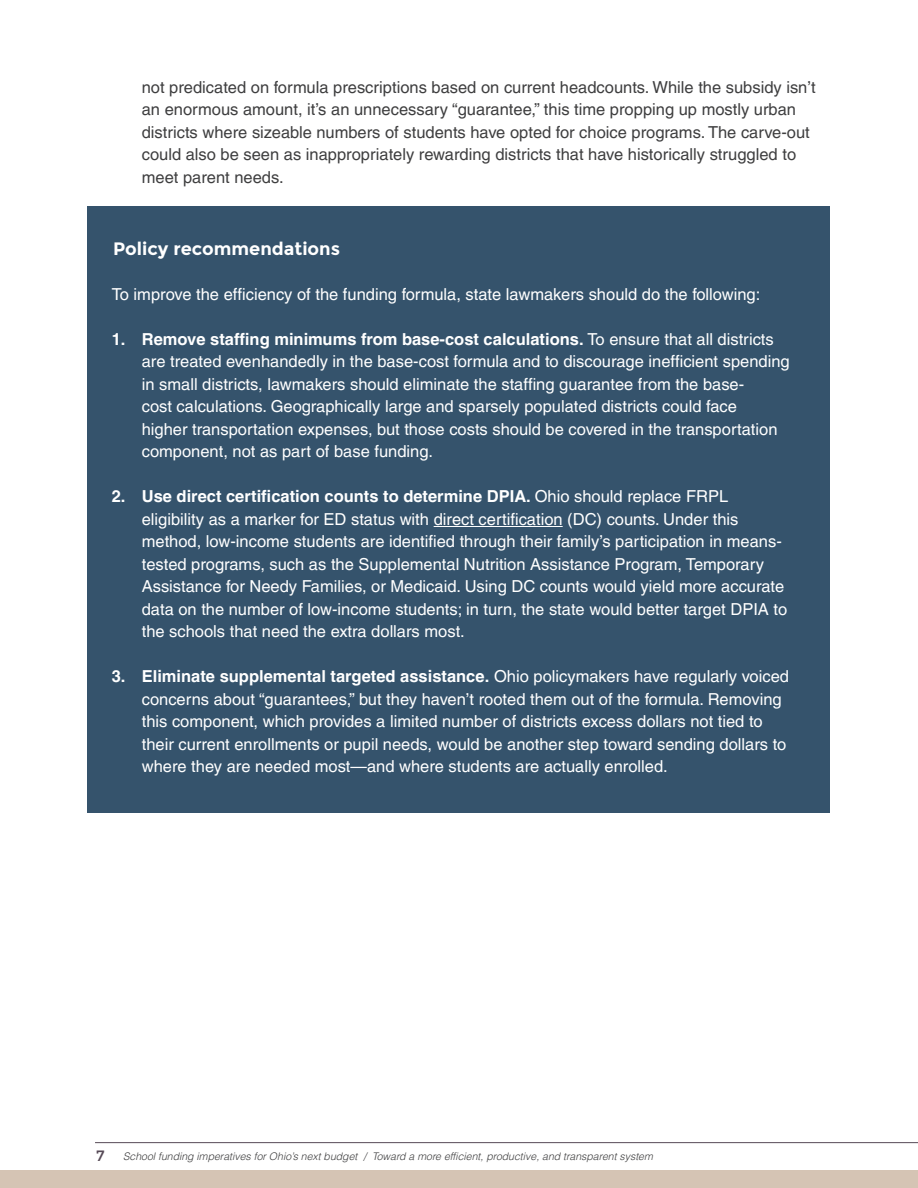
<style>
.page{position:relative;width:918px;height:1188px;background:#fff}
.page>*{position:absolute;margin:0;border:0;box-sizing:border-box;transform-origin:0 0}
.t1{font:700 18px "Montserrat";color:#fff}
.t2{font:16.5px/22.5px "Helvetica LT Pro";color:#fff}
.t3{font:16.5px/22.5px "Helvetica LT Pro";color:#3e3e3f}
.t4{font:italic 300 10.5px "Helvetica LT Pro";color:#3e3e3f}
.s1{font-weight:700}
.s2{font-family:"Montserrat";font-weight:400;font-style:normal;font-size:15px;color:#574a57}
</style>
<div class="page">
<div style="left:0;top:1170px;width:918px;height:18px;background:#d5c4b4"></div>
<hr style="left:95px;top:1142px;width:823px;height:1px;background:#574a57">
<div style="left:88px;top:206px;width:742px;height:607px;background:#35536c"></div>
<hr style="left:434px;top:526px;width:129px;height:1px;background:#fff">
<p class="t3" style="left:142px;top:76px;width:675px">not predicated on formula prescriptions based on current headcounts. While the subsidy isn’t an enormous amount, it’s an unnecessary “guarantee,” this time propping up mostly urban districts where sizeable numbers of students have opted for choice programs. The carve-out could also be seen as inappropriately rewarding districts that have historically struggled to meet parent needs.</p>
<p class="t1" style="left:113px;top:238px;width:228px">Policy recommendations</p>
<p class="t2" style="left:112px;top:283px;width:650px">To improve the efficiency of the funding formula, state lawmakers should do the following:</p>
<p class="t2" style="left:142px;top:328px;width:650px;text-indent:-30px"><span class="s1">1. Remove staffing minimums from base-cost calculations.</span> To ensure that all districts are treated evenhandedly in the base-cost formula and to discourage inefficient spending in small districts, lawmakers should eliminate the staffing guarantee from the base-<br>cost calculations. Geographically large and sparsely populated districts could face<br>higher transportation expenses, but those costs should be covered in the transportation component, not as part of base funding.</p>
<p class="t2" style="left:142px;top:485px;width:647px;text-indent:-30px"><span class="s1">2. Use direct certification counts to determine DPIA.</span> Ohio should replace FRPL eligibility as a marker for ED status with direct certification (DC) counts. Under this method, low-income students are identified through their family’s participation in means&shy;tested programs, such as the Supplemental Nutrition Assistance Program, Temporary Assistance for Needy Families, or Medicaid. Using DC counts would yield more accurate data on the number of low-income students; in turn, the state would better target DPIA to the schools that need the extra dollars most.</p>
<p class="t2" style="left:142px;top:665px;width:649px;text-indent:-30px"><span class="s1">3. Eliminate supplemental targeted assistance.</span> Ohio policymakers have regularly voiced concerns about “guarantees,” but they haven’t rooted them out of the formula. Removing this component, which provides a limited number of districts excess dollars not tied to their current enrollments or pupil needs, would be another step toward sending dollars to where they are needed most—and where students are actually enrolled.</p>
<p class="t4" style="left:96px;top:1150px;width:558px"><span class="s2">7</span> School funding imperatives for Ohio’s next budget / Toward a more efficient, productive, and transparent system</p>
</div>
